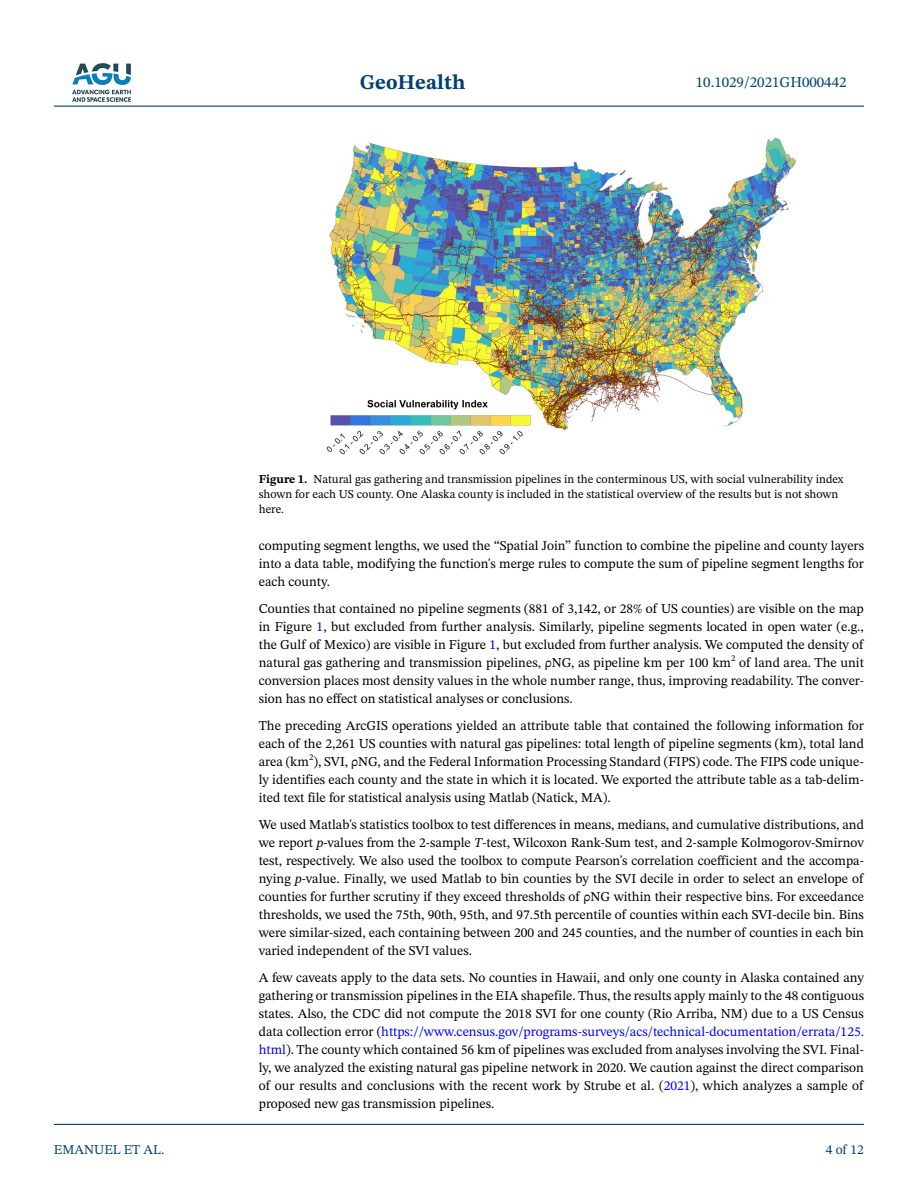
<style>
.page{position:relative;width:918px;height:1188px;background:#fff}
.page>*{position:absolute;margin:0;border:0;box-sizing:border-box;transform-origin:0 0}
.t1{font:700 21px "STIX Two Text";color:#004174}
.t2{font:15px "STIX Two Text";color:#004174}
.t3{font:13.5px/18px "STIX Two Text";color:#000;text-align:justify}
.t4{font:13.5px "STIX Two Text";color:#004174}
.t5{font:12px/15px "STIX Two Text";color:#000}
.s1{font-weight:700}
.s2{color:#00f}
.s3{font-style:italic}
</style>
<div class="page">
<hr style="left:54px;top:106px;width:810px;height:1px;background:#004174">
<hr style="left:54px;top:1124px;width:810px;height:1px;background:#004174">
<img style="left:72px;top:63px;width:59px;height:39px">
<img style="left:327px;top:137px;width:469px;height:317px">
<h1 class="t1" style="left:360px;top:67px;width:107px">GeoHealth</h1>
<p class="t2" style="left:696px;top:72px;width:152px">10.1029/2021GH000442</p>
<p class="t4" style="left:54px;top:1140px;width:112px">EMANUEL ET AL.</p>
<p class="t5" style="left:259px;top:471px;width:586px"><span class="s1">Figure 1.</span> Natural gas gathering and transmission pipelines in the conterminous US, with social vulnerability index shown for each US county. One Alaska county is included in the statistical overview of the results but is not shown here.</p>
<p class="t3" style="left:259px;top:536px;width:607px">computing segment lengths, we used the “Spatial Join” function to combine the pipeline and county layers into a data table, modifying the function's merge rules to compute the sum of pipeline segment lengths for each county.</p>
<p class="t3" style="left:259px;top:599px;width:607px">Counties that contained no pipeline segments (881 of 3,142, or 28% of US counties) are visible on the map in Figure <span class="s2">1</span>, but excluded from further analysis. Similarly, pipeline segments located in open water (e.g., the Gulf of Mexico) are visible in Figure <span class="s2">1</span>, but excluded from further analysis. We computed the density of natural gas gathering and transmission pipelines, ρNG, as pipeline km per 100 km<sup>2</sup> of land area. The unit conversion places most density values in the whole number range, thus, improving readability. The conver&shy;sion has no effect on statistical analyses or conclusions.</p>
<p class="t3" style="left:259px;top:716px;width:607px">The preceding ArcGIS operations yielded an attribute table that contained the following information for each of the 2,261 US counties with natural gas pipelines: total length of pipeline segments (km), total land area (km<sup>2</sup>), SVI, ρNG, and the Federal Information Processing Standard (FIPS) code. The FIPS code unique&shy;ly identifies each county and the state in which it is located. We exported the attribute table as a tab-delim&shy;ited text file for statistical analysis using Matlab (Natick, MA).</p>
<p class="t3" style="left:259px;top:815px;width:607px">We used Matlab's statistics toolbox to test differences in means, medians, and cumulative distributions, and we report <span class="s3">p</span>-values from the 2-sample <span class="s3">T</span>-test, Wilcoxon Rank-Sum test, and 2-sample Kolmogorov-Smirnov test, respectively. We also used the toolbox to compute Pearson's correlation coefficient and the accompa&shy;nying <span class="s3">p</span>-value. Finally, we used Matlab to bin counties by the SVI decile in order to select an envelope of counties for further scrutiny if they exceed thresholds of ρNG within their respective bins. For exceedance thresholds, we used the 75th, 90th, 95th, and 97.5th percentile of counties within each SVI-decile bin. Bins were similar-sized, each containing between 200 and 245 counties, and the number of counties in each bin varied independent of the SVI values.</p>
<p class="t3" style="left:259px;top:968px;width:607px">A few caveats apply to the data sets. No counties in Hawaii, and only one county in Alaska contained any gathering or transmission pipelines in the EIA shapefile. Thus, the results apply mainly to the 48 contiguous states. Also, the CDC did not compute the 2018 SVI for one county (Rio Arriba, NM) due to a US Census data collection error (<span class="s2">https://www.census.gov/programs-surveys/acs/technical-documentation/errata/125. html</span>). The county which contained 56 km of pipelines was excluded from analyses involving the SVI. Final&shy;ly, we analyzed the existing natural gas pipeline network in 2020. We caution against the direct comparison of our results and conclusions with the recent work by Strube et al. (<span class="s2">2021</span>), which analyzes a sample of proposed new gas transmission pipelines.</p>
<p class="t4" style="left:826px;top:1140px;width:40px">4 of 12</p>
</div>
